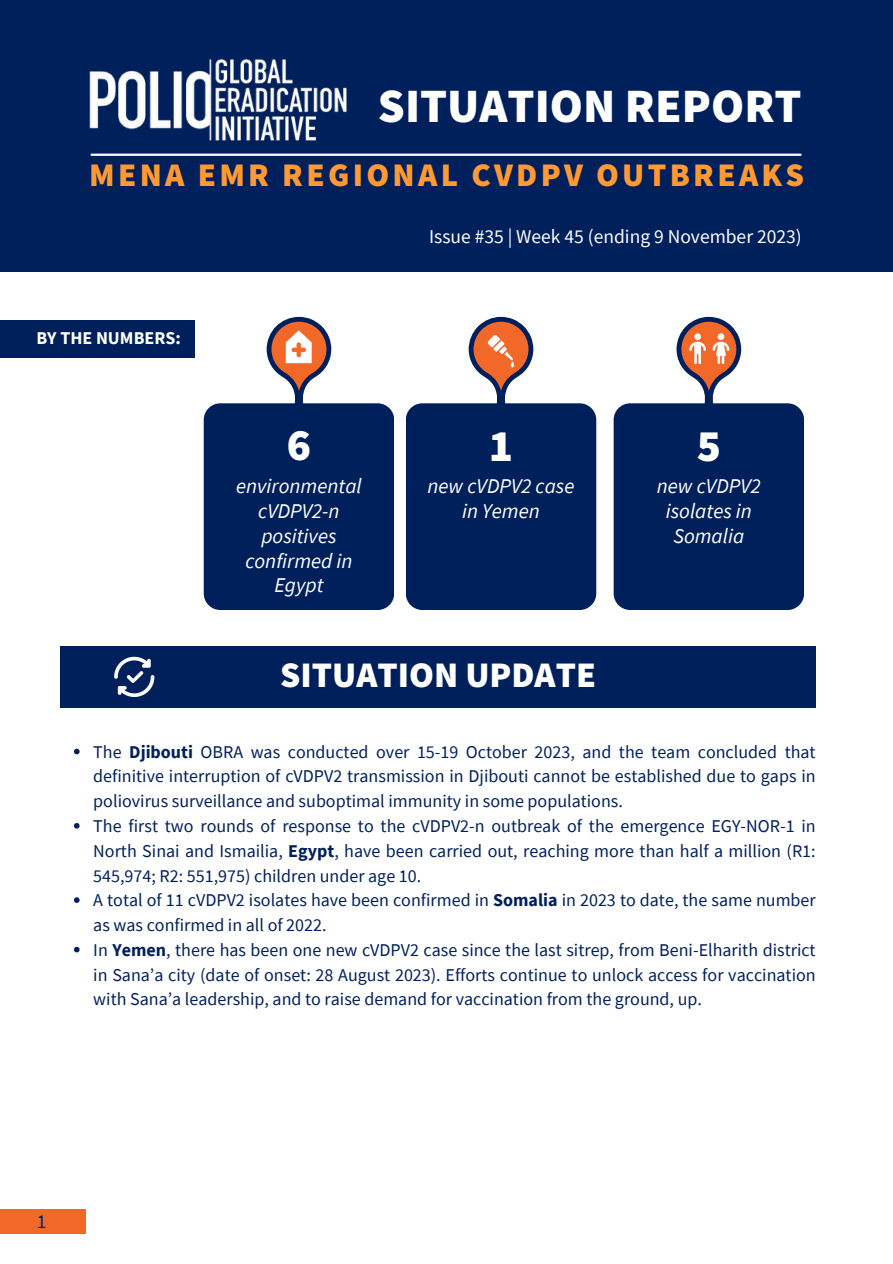
<style>
.page{position:relative;width:893px;height:1264px;background:#fff}
.page>*{position:absolute;margin:0;border:0;box-sizing:border-box;transform-origin:0 0}
.t1{font:900 48px "Source Sans Pro";color:#fefeff}
.t2{font:900 45px "Source Sans Pro";color:#fff}
.t3{font:900 36px "Source Sans Pro";color:#fff}
.t4{font:900 33px "Source Sans Pro";letter-spacing:.1em;color:#f93}
.t5{font:italic 21px/24.8px "Source Sans Pro";color:#fff;text-align:center}
.t6{font:19.5px "Source Sans Pro";color:#fefeff}
.t7{font:19.5px "Source Sans Pro";color:#00205c}
.t8{font:18px/24.8px "Source Sans Pro";color:#00205c;text-align:justify}
.t9{font:700 18px "Source Sans Pro";color:#fefeff}
.s1{font-weight:700}
</style>
<div class="page">
<div style="left:0;top:0;width:892px;height:272px;background:#00205c"></div>
<hr style="left:92px;top:154px;width:708px;height:2px;background:#fff">
<div style="left:1px;top:1209px;width:85px;height:24px;background:#f26829"></div>
<div style="left:60px;top:646px;width:755px;height:61px;background:#00205c"></div>
<svg style="left:114px;top:656px;width:40px;height:41px"></svg>
<img style="left:89px;top:58px;width:258px;height:83px">
<div style="left:0;top:320px;width:195px;height:38px;background:#00205c"></div>
<div style="left:613px;top:403px;width:191px;height:207px;background:#00205c;border-radius:17px"></div>
<svg style="left:644px;top:317px;width:129px;height:87px"></svg>
<div style="left:717px;top:333px;width:7px;height:7px;background:#fff;border-radius:50%"></div>
<div style="left:204px;top:403px;width:190px;height:207px;background:#00205c;border-radius:17px"></div>
<div style="left:406px;top:403px;width:190px;height:207px;background:#00205c;border-radius:17px"></div>
<svg style="left:436px;top:317px;width:129px;height:87px"></svg>
<svg style="left:234px;top:317px;width:129px;height:87px"></svg>
<svg style="left:74px;top:748px;width:6px;height:6px"></svg>
<svg style="left:74px;top:823px;width:6px;height:5px"></svg>
<svg style="left:74px;top:897px;width:6px;height:5px"></svg>
<svg style="left:74px;top:946px;width:6px;height:6px"></svg>
<h3 class="t1" style="left:378px;top:74px;width:425px">SITUATION REPORT</h3>
<p class="t4" style="left:89px;top:154px;width:716px">MENA EMR REGIONAL CVDPV OUTBREAKS</p>
<h1 class="t9" style="left:36px;top:326px;width:146px">BY THE NUMBERS:</h1>
<p class="t6" style="left:429px;top:224px;width:374px">Issue #35 | Week 45 (ending 9 November 2023)</p>
<p class="t2" style="left:287px;top:416px;width:26px">6</p>
<h3 class="t5" style="left:236px;top:473px;width:127px">environmental cVDPV2-n positives confirmed in<br>Egypt</h3>
<p class="t2" style="left:489px;top:416px;width:26px">1</p>
<p class="t5" style="left:427px;top:473px;width:148px">new cVDPV2 case in Yemen</p>
<h2 class="t2" style="left:696px;top:416px;width:26px">5</h2>
<h3 class="t5" style="left:656px;top:473px;width:105px">new cVDPV2 isolates in<br>Somalia</h3>
<h4 class="t3" style="left:280px;top:652px;width:317px">SITUATION UPDATE</h4>
<p class="t8" style="left:93px;top:739px;width:723px">The <span class="s1">Djibouti</span> OBRA was conducted over 15-19 October 2023, and the team concluded that definitive interruption of cVDPV2 transmission in Djibouti cannot be established due to gaps in poliovirus surveillance and suboptimal immunity in some populations.</p>
<p class="t8" style="left:93px;top:813px;width:723px">The first two rounds of response to the cVDPV2-n outbreak of the emergence EGY-NOR-1 in North Sinai and Ismailia, <span class="s1">Egypt</span>, have been carried out, reaching more than half a million (R1:<br>545,974; R2: 551,975) children under age 10.</p>
<p class="t8" style="left:93px;top:887px;width:723px">A total of 11 cVDPV2 isolates have been confirmed in <span class="s1">Somalia</span> in 2023 to date, the same number as was confirmed in all of 2022.</p>
<h3 class="t8" style="left:93px;top:937px;width:723px">In <span class="s1">Yemen</span>, there has been one new cVDPV2 case since the last sitrep, from Beni-Elharith district in Sana’a city (date of onset: 28 August 2023). Efforts continue to unlock access for vaccination with Sana’a leadership, and to raise demand for vaccination from the ground, up.</h3>
<p class="t7" style="left:37px;top:1208px;width:11px">1</p>
</div>
